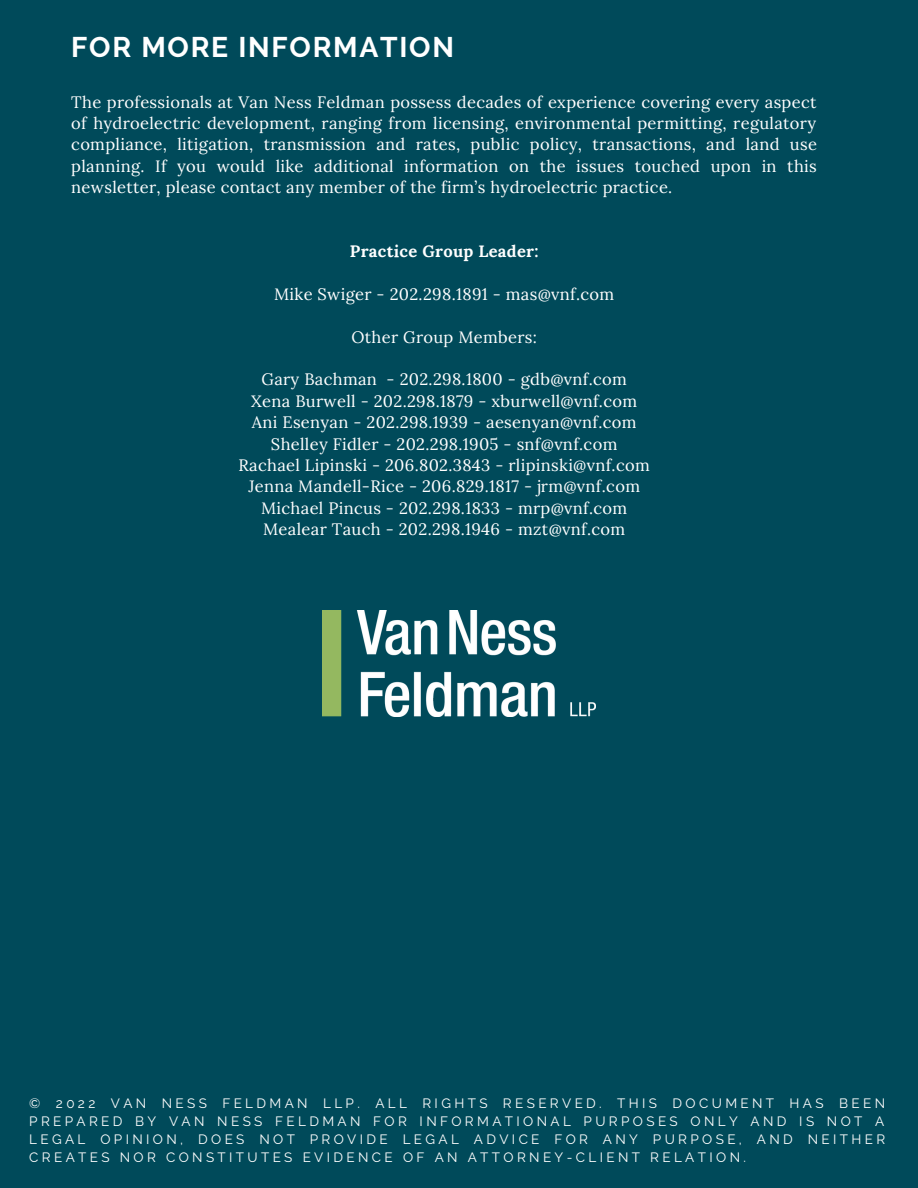
<style>
.page{position:relative;width:918px;height:1188px;background:#004a5a}
.page>*{position:absolute;margin:0;border:0;box-sizing:border-box;transform-origin:0 0}
.t1{font:700 28.35px "Raleway";letter-spacing:.06em;color:#fff}
.t2{font:16.5px/21.3px "Lora";letter-spacing:.02em;color:#fff;text-align:justify}
.t3{font:700 16.5px "Lora";letter-spacing:.02em;color:#fff}
.t4{font:13.5px/18px "Raleway";letter-spacing:.25em;color:#fff;text-align:justify}
</style>
<div class="page">
<img style="left:322px;top:611px;width:274px;height:105px">
<p class="t1" style="left:71px;top:31px;width:384px">FOR MORE INFORMATION</p>
<p class="t2" style="left:71px;top:91px;width:747px">The professionals at Van Ness Feldman possess decades of experience covering every aspect of hydroelectric development, ranging from licensing, environmental permitting, regulatory compliance, litigation, transmission and rates, public policy, transactions, and land use planning. If you would like additional information on the issues touched upon in this newsletter, please contact any member of the firm’s hydroelectric practice.</p>
<p class="t3" style="left:350px;top:241px;width:190px">Practice Group Leader:</p>
<p class="t2" style="left:274px;top:283px;width:342px">Mike Swiger - 202.298.1891 - mas@vnf.com</p>
<p class="t2" style="left:351px;top:326px;width:187px">Other Group Members:</p>
<p class="t2" style="left:261px;top:369px;width:367px">Gary Bachman - 202.298.1800 - gdb@vnf.com</p>
<p class="t2" style="left:251px;top:390px;width:387px">Xena Burwell - 202.298.1879 - xburwell@vnf.com</p>
<p class="t2" style="left:252px;top:411px;width:386px">Ani Esenyan - 202.298.1939 - aesenyan@vnf.com</p>
<p class="t2" style="left:271px;top:433px;width:348px">Shelley Fidler - 202.298.1905 - snf@vnf.com</p>
<p class="t2" style="left:239px;top:454px;width:413px">Rachael Lipinski - 206.802.3843 - rlipinski@vnf.com</p>
<p class="t2" style="left:248px;top:476px;width:393px">Jenna Mandell-Rice - 206.829.1817 - jrm@vnf.com</p>
<p class="t2" style="left:261px;top:497px;width:368px">Michael Pincus - 202.298.1833 - mrp@vnf.com</p>
<p class="t2" style="left:263px;top:518px;width:364px">Mealear Tauch - 202.298.1946 - mzt@vnf.com</p>
<p class="t4" style="left:29px;top:1095px;width:857px">© 2022 VAN NESS FELDMAN LLP. ALL RIGHTS RESERVED. THIS DOCUMENT HAS BEEN PREPARED BY VAN NESS FELDMAN FOR INFORMATIONAL PURPOSES ONLY AND IS NOT A LEGAL OPINION, DOES NOT PROVIDE LEGAL ADVICE FOR ANY PURPOSE, AND NEITHER CREATES NOR CONSTITUTES EVIDENCE OF AN ATTORNEY-CLIENT RELATION.</p>
</div>
